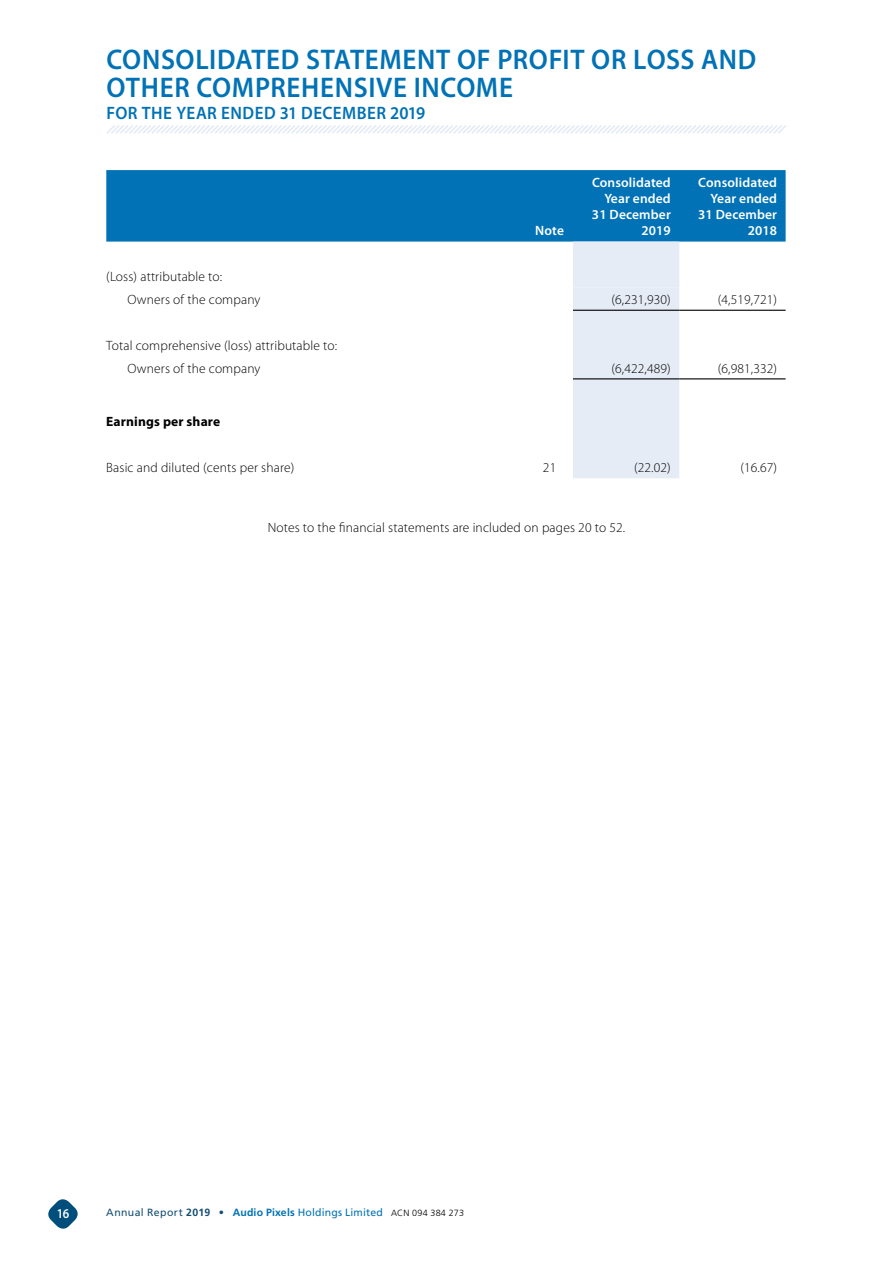
<style>
.page{position:relative;width:893px;height:1263px;background:#fff}
.page>*{position:absolute;margin:0;border:0;box-sizing:border-box;transform-origin:0 0}
.t1{font:600 28.5px "Myriad Pro";letter-spacing:.025em;color:#0072b5;scale:.95 1}
.t2{font:600 18px "Myriad Pro";letter-spacing:.02em;color:#0072b5;scale:.95 1}
.t3{font:300 13.5px/23px "Myriad Pro";letter-spacing:.01em;color:#000}
.t4{font:600 13.5px/16.2px "Myriad Pro";letter-spacing:.01em;color:#fff;text-align:right}
.t5{font:700 13.5px "Myriad Pro";letter-spacing:.01em;color:#000}
.t6{font:600 13.5px "Myriad Pro";letter-spacing:.01em;color:#fff;scale:.9 1}
.t7{font:10.5px "Frutiger";letter-spacing:.025em;color:#0072b5}
.s1{color:#154e71}
.s2{font-weight:700;color:#154e71}
.s3{font-weight:700}
.s4{font-weight:300;font-size:9px;color:#000}
</style>
<div class="page">
<div style="left:106px;top:170px;width:680px;height:72px;background:#0072b5"></div>
<div style="left:573px;top:242px;width:106px;height:236px;background:#e6ecf6"></div>
<hr style="left:573px;top:310px;width:106px;height:1px;background:#000">
<hr style="left:679px;top:310px;width:107px;height:1px;background:#000">
<hr style="left:573px;top:378px;width:106px;height:1px;background:#000">
<hr style="left:679px;top:378px;width:107px;height:1px;background:#000">
<svg style="left:106px;top:125px;width:680px;height:9px"></svg>
<svg style="left:48px;top:1199px;width:30px;height:30px"></svg>
<h1 class="t1" style="left:107px;top:41px;width:37px">CONSO</h1>
<h1 class="t1" style="left:195px;top:41px;width:236px">LIDATED STATEMENT</h1>
<h1 class="t1" style="left:457px;top:41px;width:217px">OF PROFIT OR LOSS</h1>
<h1 class="t1" style="left:701px;top:41px;width:60px">AND</h1>
<h1 class="t1" style="left:107px;top:69px;width:426px">OTHER COMPREHENSIVE INCOME</h1>
<h2 class="t2" style="left:106px;top:101px;width:337px">FOR THE YEAR EN DED 31 DECEMBER 2019</h2>
<p class="t3" style="left:128px;top:265px;width:134px;text-indent:-21px">(Loss) attributable to:<br>Owners of the company</p>
<p class="t3" style="left:128px;top:333px;width:211px;text-indent:-21px">Total comprehensive (loss) attributable to:<br>Owners of the company</p>
<p class="t4" style="left:535px;top:222px;width:30px">Note</p>
<p class="t4" style="left:592px;top:174px;width:80px">Consolidated<br>Year ended<br>31 December<br>2019</p>
<p class="t4" style="left:698px;top:174px;width:80px">Consolidated<br>Year ended<br>31 December<br>2018</p>
<p class="t3" style="left:611px;top:288px;width:61px">(6,231,930)</p>
<p class="t3" style="left:718px;top:288px;width:61px">(4,519,721)</p>
<p class="t3" style="left:611px;top:356px;width:61px">(6,422,489)</p>
<p class="t3" style="left:718px;top:356px;width:61px">(6,981,332)</p>
<p class="t5" style="left:106px;top:413px;width:115px">Earnings per share</p>
<p class="t3" style="left:106px;top:456px;width:189px">Basic and diluted (cents per share)</p>
<p class="t3" style="left:543px;top:456px;width:15px">21</p>
<p class="t3" style="left:634px;top:456px;width:38px">(22.02)</p>
<p class="t3" style="left:740px;top:456px;width:38px">(16.67)</p>
<p class="t3" style="left:268px;top:516px;width:359px">Notes to the financial statements are included on pages 20 to 52.</p>
<p class="t6" style="left:57px;top:1205px;width:15px">16</p>
<p class="t7" style="left:106px;top:1206px;width:359px"><span class="s1">Annual Report</span> <span class="s2">2019 •</span> <span class="s3">Audio Pixels</span> Holdings Limited <span class="s4">ACN 094 384 273</span></p>
</div>
